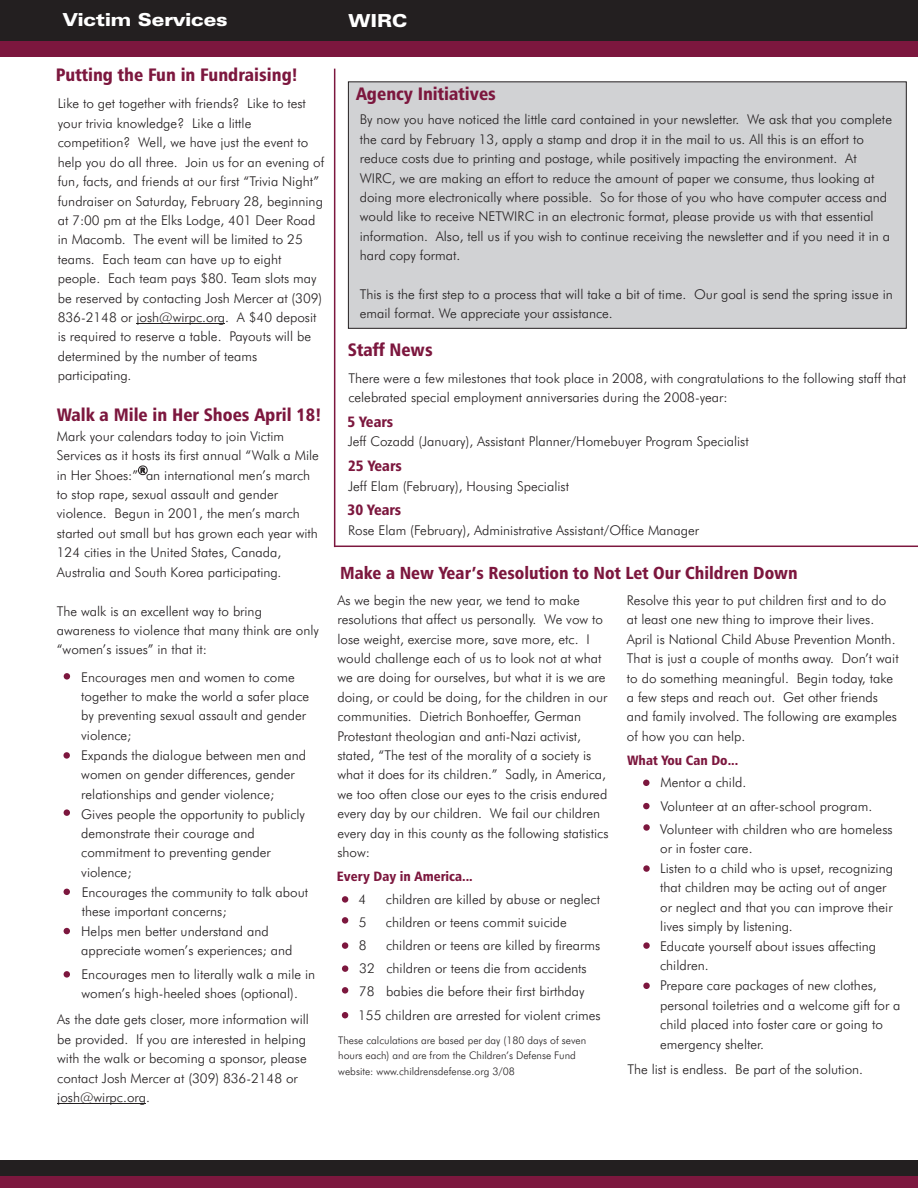
<style>
.page{position:relative;width:918px;height:1188px;background:#fff}
.page>*{position:absolute;margin:0;border:0;box-sizing:border-box;transform-origin:0 0}
.t1{font:18px "Humanist 777 BT Black Condensed B";color:#7c173e}
.t2{font:900 expanded 18px "Zurich BT";color:#fff}
.t3{font:17.4px "Humanist 777 BT Black Condensed B";color:#7c173e}
.t4{font:15px "Humanist 777 BT Black Condensed B";color:#7c173e}
.t5{font:300 13.5px/19.4px "Futura BT";color:#231f20}
.t6{font:13.5px "Humanist 777 BT Black Condensed B";color:#7c173e}
.t7{font:300 10.5px/15.1px "Futura BT";color:#231f20}
</style>
<div class="page">
<svg style="left:333px;top:68px;width:585px;height:480px"></svg>
<hr style="left:57px;top:1103px;width:89px;height:1px;background:#231f20">
<svg style="left:64px;top:971px;width:6px;height:7px"></svg>
<svg style="left:64px;top:928px;width:6px;height:6px"></svg>
<svg style="left:64px;top:889px;width:6px;height:6px"></svg>
<svg style="left:64px;top:809px;width:6px;height:7px"></svg>
<svg style="left:63px;top:752px;width:7px;height:7px"></svg>
<svg style="left:64px;top:673px;width:6px;height:7px"></svg>
<svg style="left:342px;top:1012px;width:6px;height:6px"></svg>
<svg style="left:342px;top:987px;width:6px;height:7px"></svg>
<svg style="left:342px;top:965px;width:6px;height:7px"></svg>
<svg style="left:342px;top:942px;width:6px;height:7px"></svg>
<svg style="left:342px;top:917px;width:6px;height:7px"></svg>
<svg style="left:342px;top:896px;width:6px;height:7px"></svg>
<svg style="left:643px;top:942px;width:7px;height:7px"></svg>
<svg style="left:643px;top:983px;width:7px;height:6px"></svg>
<svg style="left:643px;top:865px;width:7px;height:7px"></svg>
<svg style="left:643px;top:824px;width:7px;height:7px"></svg>
<svg style="left:643px;top:803px;width:7px;height:6px"></svg>
<svg style="left:643px;top:780px;width:7px;height:6px"></svg>
<hr style="left:136px;top:323px;width:89px;height:1px;background:#231f20">
<svg style="left:138px;top:465px;width:10px;height:10px"></svg>
<div style="left:0;top:0;width:918px;height:57px;background:#231f20"></div>
<div style="left:0;top:41px;width:918px;height:16px;background:#7c173e"></div>
<div style="left:0;top:1176px;width:918px;height:12px;background:#7c173e"></div>
<div style="left:0;top:1161px;width:918px;height:15px;background:#231f20"></div>
<h1 class="t2" style="left:63px;top:12px;width:166px">Victim Services</h1>
<h1 class="t2" style="left:349px;top:13px;width:60px">WIRC</h1>
<h1 class="t1" style="left:56px;top:67px;width:243px">Putting the Fun in Fundraising!</h1>
<p class="t5" style="left:58px;top:95px;width:268px">Like to get together with friends? Like to test your trivia knowledge? Like a little competition? Well, we have just the event to help you do all three. Join us for an evening of fun, facts, and friends at our first “Trivia Night” fundraiser on Saturday, February 28, beginning at 7:00 pm at the Elks Lodge, 401 Deer Road in Macomb. The event will be limited to 25 teams. Each team can have up to eight people. Each team pays $80. Team slots may be reserved by contacting Josh Mercer at (309)<br>836-2148 or josh@wirpc.org. A $40 deposit is required to reserve a table. Payouts will be determined by the number of teams participating.</p>
<h1 class="t1" style="left:57px;top:407px;width:266px">Walk a Mile in Her Shoes April 18!</h1>
<p class="t5" style="left:57px;top:428px;width:264px">Mark your calendars today to join Victim Services as it hosts its first annual “Walk a Mile in Her Shoes:” an international men’s march to stop rape, sexual assault and gender violence. Begun in 2001, the men’s march started out small but has grown each year with 124 cities in the United States, Canada, Australia and South Korea participating.</p>
<p class="t5" style="left:57px;top:602px;width:264px">The walk is an excellent way to bring awareness to violence that many think are only “women’s issues” in that it:</p>
<p class="t5" style="left:81px;top:668px;width:230px">Encourages men and women to come together to make the world a safer place by preventing sexual assault and gender violence;<br>Expands the dialogue between men and women on gender differences, gender relationships and gender violence;<br>Gives people the opportunity to publicly demonstrate their courage and commitment to preventing gender violence;<br>Encourages the community to talk about these important concerns;<br>Helps men better understand and appreciate women’s experiences; and</p>
<p class="t5" style="left:81px;top:966px;width:235px">Encourages men to literally walk a mile in women’s high-heeled shoes (optional).</p>
<p class="t5" style="left:57px;top:1011px;width:253px">As the date gets closer, more information will be provided. If you are interested in helping with the walk or becoming a sponsor, please contact Josh Mercer at (309) 836-2148 or josh@wirpc.org.</p>
<h1 class="t1" style="left:356px;top:86px;width:141px">Agency Initiatives</h1>
<p class="t5" style="left:360px;top:111px;width:534px">By now you have noticed the little card contained in your newsletter. We ask that you complete the card by February 13, apply a stamp and drop it in the mail to us. All this is an effort to reduce costs due to printing and postage, while positively impacting the environment. At WIRC, we are making an effort to reduce the amount of paper we consume, thus looking at doing more electronically where possible. So for those of you who have computer access and would like to receive NETWIRC in an electronic format, please provide us with that essential information. Also, tell us if you wish to continue receiving the newsletter and if you need it in a hard copy format.</p>
<p class="t5" style="left:360px;top:286px;width:535px">This is the first step to a process that will take a bit of time. Our goal is send the spring issue in email format. We appreciate your assistance.</p>
<h1 class="t1" style="left:348px;top:343px;width:86px">Staff News</h1>
<p class="t5" style="left:348px;top:370px;width:559px">There were a few milestones that took place in 2008, with congratulations to the following staff that celebrated special employment anniversaries during the 2008-year:</p>
<p class="t5" style="left:348px;top:433px;width:403px">Jeff Cozadd (January), Assistant Planner/Homebuyer Program Specialist</p>
<p class="t5" style="left:348px;top:477px;width:222px">Jeff Elam (February), Housing Specialist</p>
<p class="t5" style="left:348px;top:522px;width:352px">Rose Elam (February), Administrative Assistant/Office Manager</p>
<p class="t4" style="left:347px;top:415px;width:47px">5 Years</p>
<p class="t4" style="left:348px;top:459px;width:55px">25 Years</p>
<p class="t4" style="left:348px;top:503px;width:55px">30 Years</p>
<p class="t3" style="left:340px;top:566px;width:459px">Make a New Year’s Resolution to Not Let Our Children Down</p>
<p class="t5" style="left:337px;top:591px;width:273px">As we begin the new year, we tend to make resolutions that affect us personally. We vow to lose weight, exercise more, save more, etc. I would challenge each of us to look not at what we are doing for ourselves, but what it is we are doing, or could be doing, for the children in our communities. Dietrich Bonhoeffer, German Protestant theologian and anti-Nazi activist, stated, “The test of the morality of a society is what it does for its children.” Sadly, in America, we too often close our eyes to the crisis endured every day by our children. We fail our children every day in this county as the following statistics show:</p>
<p class="t5" style="left:627px;top:592px;width:273px">Resolve this year to put children first and to do at least one new thing to improve their lives.<br>April is National Child Abuse Prevention Month.<br>That is just a couple of months away. Don’t wait to do something meaningful. Begin today, take a few steps and reach out. Get other friends and family involved. The following are examples of how you can help.</p>
<p class="t6" style="left:627px;top:754px;width:113px">What You Can Do...</p>
<p class="t5" style="left:660px;top:772px;width:234px;line-height:23.1px">Mentor a child.<br>Volunteer at an after-school program.<br>Volunteer with children who are homeless</p>
<p class="t5" style="left:660px;top:840px;width:234px">or in foster care.<br>Listen to a child who is upset, recognizing that children may be acting out of anger or neglect and that you can improve their lives simply by listening.</p>
<p class="t6" style="left:337px;top:870px;width:137px">Every Day in America...</p>
<p class="t5" style="left:359px;top:890px;width:9px">4</p>
<p class="t5" style="left:386px;top:890px;width:216px">children are killed by abuse or neglect</p>
<p class="t5" style="left:359px;top:914px;width:9px">5</p>
<p class="t5" style="left:386px;top:914px;width:183px">children or teens commit suicide</p>
<p class="t5" style="left:359px;top:936px;width:9px">8</p>
<p class="t5" style="left:359px;top:935px;width:243px;line-height:23.2px;text-indent:27px">children or teens are killed by firearms<br>32 children or teens die from accidents<br>78 babies die before their first birthday</p>
<p class="t7" style="left:338px;top:1034px;width:249px">These calculations are based per day (180 days of seven hours each) and are from the Children’s Defense Fund website: www.childrensdefense.org 3/08</p>
<p class="t5" style="left:660px;top:937px;width:218px">Educate yourself about issues affecting children.</p>
<p class="t5" style="left:660px;top:977px;width:242px">Prepare care packages of new clothes, personal toiletries and a welcome gift for a child placed into foster care or going to emergency shelter.</p>
<p class="t5" style="left:358px;top:1007px;width:244px">155 children are arrested for violent crimes</p>
<p class="t5" style="left:627px;top:1061px;width:237px">The list is endless. Be part of the solution.</p>
</div>
